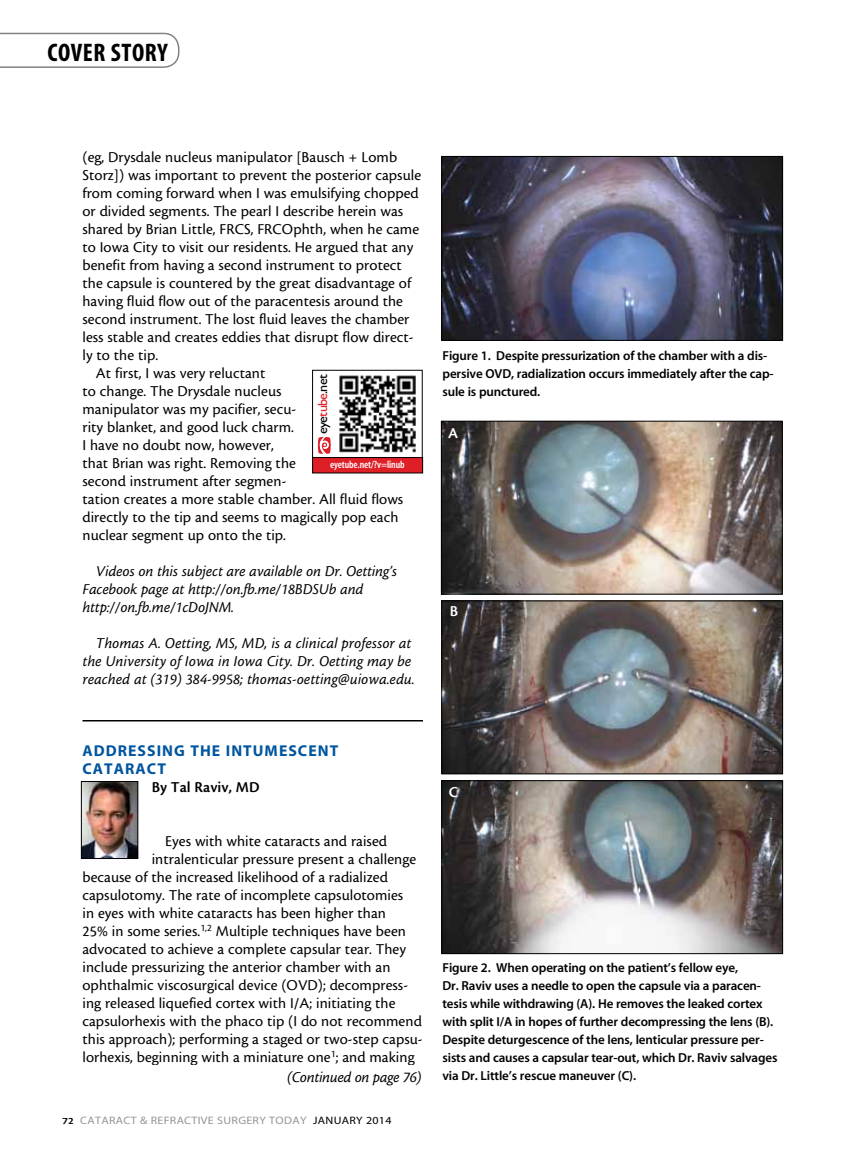
<style>
.page{position:relative;width:864px;height:1161px;background:#fff}
.page>*{position:absolute;margin:0;border:0;box-sizing:border-box;transform-origin:0 0}
.t1{font:25.5px "Myriad MM 700 300";letter-spacing:.02em;color:#000}
.t2{font:15.75px "Cronos MM 408 10";letter-spacing:.005em;color:#000}
.t3{font:15.75px/18px "Cronos MM It 408 10";letter-spacing:.01em;color:#000}
.t4{font:15.75px/18px "Myriad MM 700 600";letter-spacing:.065em;color:#00559f}
.t5{font:15.75px "Cronos MM It 408 10";letter-spacing:-.01em;color:#000}
.t6{font:15.75px "Cronos MM 574 10";letter-spacing:.005em;color:#000}
.t7{font:15.75px "Cronos MM 574 10";color:#fff}
.t8{font:13.35px "Gill Sans";letter-spacing:-.035em;color:#000;scale:1.05 1}
.t9{font:13.05px/18px "Myriad MM 565 600";letter-spacing:-.01em;color:#000}
.t10{font:10.8px "Myriad MM 400 600";letter-spacing:.025em;color:#939598;scale:1.11 1}
.t11{font:10.5px "Myriad MM 565 300";letter-spacing:-.01em;color:#fff}
.s1{color:#df1f28}
.s2{font-family:"Cronos MM 574 8";font-size:10.2px;color:#000}
.s3{color:#000}
</style>
<div class="page">
<svg style="left:0;top:33px;width:179px;height:35px"></svg>
<hr style="left:82px;top:720px;width:341px;height:2px;background:#000">
<div style="left:312px;top:370px;width:111px;height:101px;border:1px solid #000"></div>
<svg style="left:318px;top:437px;width:13px;height:17px"></svg>
<img style="left:339px;top:375px;width:77px;height:78px">
<div style="left:313px;top:458px;width:110px;height:15px;background:#df1f28"></div>
<div style="left:312px;top:457px;width:111px;height:16px;border:1px solid #000"></div>
<img style="left:83px;top:783px;width:53px;height:74px">
<div style="left:81px;top:781px;width:57px;height:78px;border:1px solid #000"></div>
<img style="left:443px;top:158px;width:338px;height:181px">
<div style="left:441px;top:156px;width:342px;height:185px;border:1px solid #000"></div>
<img style="left:443px;top:782px;width:338px;height:170px">
<div style="left:441px;top:780px;width:342px;height:174px;border:1px solid #000"></div>
<img style="left:443px;top:603px;width:338px;height:169px">
<div style="left:441px;top:601px;width:342px;height:173px;border:1px solid #000"></div>
<img style="left:443px;top:423px;width:338px;height:170px">
<div style="left:441px;top:421px;width:342px;height:174px;border:1px solid #000"></div>
<h1 class="t1" style="left:48px;top:40px;width:122px">COVER STORY</h1>
<p class="t2" style="left:82px;top:149px;width:316px">(eg, Drysdale nucleus manipulator [Bausch + Lomb</p>
<p class="t2" style="left:82px;top:167px;width:340px">Storz]) was important to prevent the posterior capsule</p>
<p class="t2" style="left:82px;top:185px;width:338px">from coming forward when I was emulsifying chopped</p>
<p class="t2" style="left:82px;top:203px;width:322px">or divided segments. The pearl I describe herein was</p>
<p class="t2" style="left:82px;top:221px;width:338px">shared by Brian Little, FRCS, FRCOphth, when he came</p>
<p class="t2" style="left:82px;top:239px;width:332px">to Iowa City to visit our residents. He argued that any</p>
<p class="t2" style="left:82px;top:257px;width:321px">benefit from having a second instrument to protect</p>
<p class="t2" style="left:82px;top:275px;width:330px">the capsule is countered by the great disadvantage of</p>
<p class="t2" style="left:82px;top:293px;width:322px">having fluid flow out of the paracentesis around the</p>
<p class="t2" style="left:82px;top:311px;width:328px">second instrument. The lost fluid leaves the chamber</p>
<p class="t2" style="left:82px;top:329px;width:333px">less stable and creates eddies that disrupt flow direct-</p>
<p class="t2" style="left:82px;top:347px;width:77px">ly to the tip.</p>
<p class="t2" style="left:96px;top:365px;width:171px">At first, I was very reluctant</p>
<p class="t2" style="left:82px;top:383px;width:201px">to change. The Drysdale nucleus</p>
<p class="t2" style="left:82px;top:401px;width:215px">manipulator was my pacifier, secu-</p>
<p class="t2" style="left:82px;top:419px;width:213px">rity blanket, and good luck charm.</p>
<p class="t2" style="left:82px;top:437px;width:193px">I have no doubt now, however,</p>
<p class="t2" style="left:82px;top:455px;width:215px">that Brian was right. Removing the</p>
<p class="t2" style="left:82px;top:473px;width:205px">second instrument after segmen-</p>
<p class="t2" style="left:82px;top:491px;width:322px">tation creates a more stable chamber. All fluid flows</p>
<p class="t2" style="left:82px;top:509px;width:318px">directly to the tip and seems to magically pop each</p>
<p class="t2" style="left:82px;top:527px;width:205px">nuclear segment up onto the tip.</p>
<p class="t3" style="left:82px;top:562px;width:316px;text-indent:13px">Videos on this subject are available on Dr. Oetting’s<br>Facebook page at http://on.fb.me/18BDSUb and http://on.fb.me/1cDoJNM.</p>
<p class="t3" style="left:82px;top:634px;width:334px;text-indent:13px">Thomas A. Oetting, MS, MD, is a clinical professor at the University of Iowa in Iowa City. Dr. Oetting may be reached at (319) 384-9958; thomas-oetting@uiowa.edu.</p>
<p class="t8" style="left:315px;top:434px;width:59px;rotate:-90deg">eye<span class="s1">tube</span>.net</p>
<p class="t11" style="left:330px;top:460px;width:76px">eyetube.net/?v=linub</p>
<p class="t9" style="left:442px;top:347px;width:333px">Figure 1. Despite pressurization of the chamber with a dis&shy;persive OVD, radialization occurs immediately after the cap&shy;sule is punctured.</p>
<p class="t7" style="left:448px;top:425px;width:11px">A</p>
<p class="t7" style="left:450px;top:603px;width:10px">B</p>
<p class="t4" style="left:82px;top:743px;width:257px">ADDRESSING THE INTUMESCENT<br>CATARACT</p>
<p class="t6" style="left:152px;top:779px;width:109px">By Tal Raviv, MD</p>
<p class="t2" style="left:165px;top:833px;width:223px">Eyes with white cataracts and raised</p>
<p class="t2" style="left:152px;top:851px;width:266px">intralenticular pressure present a challenge</p>
<p class="t2" style="left:82px;top:869px;width:307px">because of the increased likelihood of a radialized</p>
<p class="t2" style="left:82px;top:887px;width:322px">capsulotomy. The rate of incomplete capsulotomies</p>
<p class="t2" style="left:82px;top:905px;width:305px">in eyes with white cataracts has been higher than</p>
<p class="t2" style="left:82px;top:923px;width:325px">25% in some series.<sup>1,2</sup> Multiple techniques have been</p>
<p class="t2" style="left:82px;top:941px;width:325px">advocated to achieve a complete capsular tear. They</p>
<p class="t2" style="left:82px;top:959px;width:309px">include pressurizing the anterior chamber with an</p>
<p class="t2" style="left:82px;top:977px;width:327px">ophthalmic viscosurgical device (OVD); decompress-</p>
<p class="t2" style="left:82px;top:995px;width:315px">ing released liquefied cortex with I/A; initiating the</p>
<p class="t2" style="left:82px;top:1013px;width:341px">capsulorhexis with the phaco tip (I do not recommend</p>
<p class="t2" style="left:82px;top:1031px;width:342px">this approach); performing a staged or two-step capsu-</p>
<p class="t2" style="left:82px;top:1049px;width:334px">lorhexis, beginning with a miniature one<sup>1</sup>; and making</p>
<p class="t5" style="left:287px;top:1068px;width:136px">(Continued on page 76)</p>
<p class="t10" style="left:62px;top:1115px;width:298px"><span class="s2">72</span> CATARACT &amp; REFRACTIVE SURGERY TODAY <span class="s3">JANUARY 2014</span></p>
<p class="t7" style="left:449px;top:783px;width:11px">C</p>
<p class="t9" style="left:442px;top:959px;width:337px">Figure 2. When operating on the patient’s fellow eye,<br>Dr. Raviv uses a needle to open the capsule via a paracen&shy;tesis while withdrawing (A). He removes the leaked cortex with split I/A in hopes of further decompressing the lens (B).<br>Despite deturgescence of the lens, lenticular pressure per&shy;sists and causes a capsular tear-out, which Dr. Raviv salvages via Dr. Little’s rescue maneuver (C).</p>
</div>
